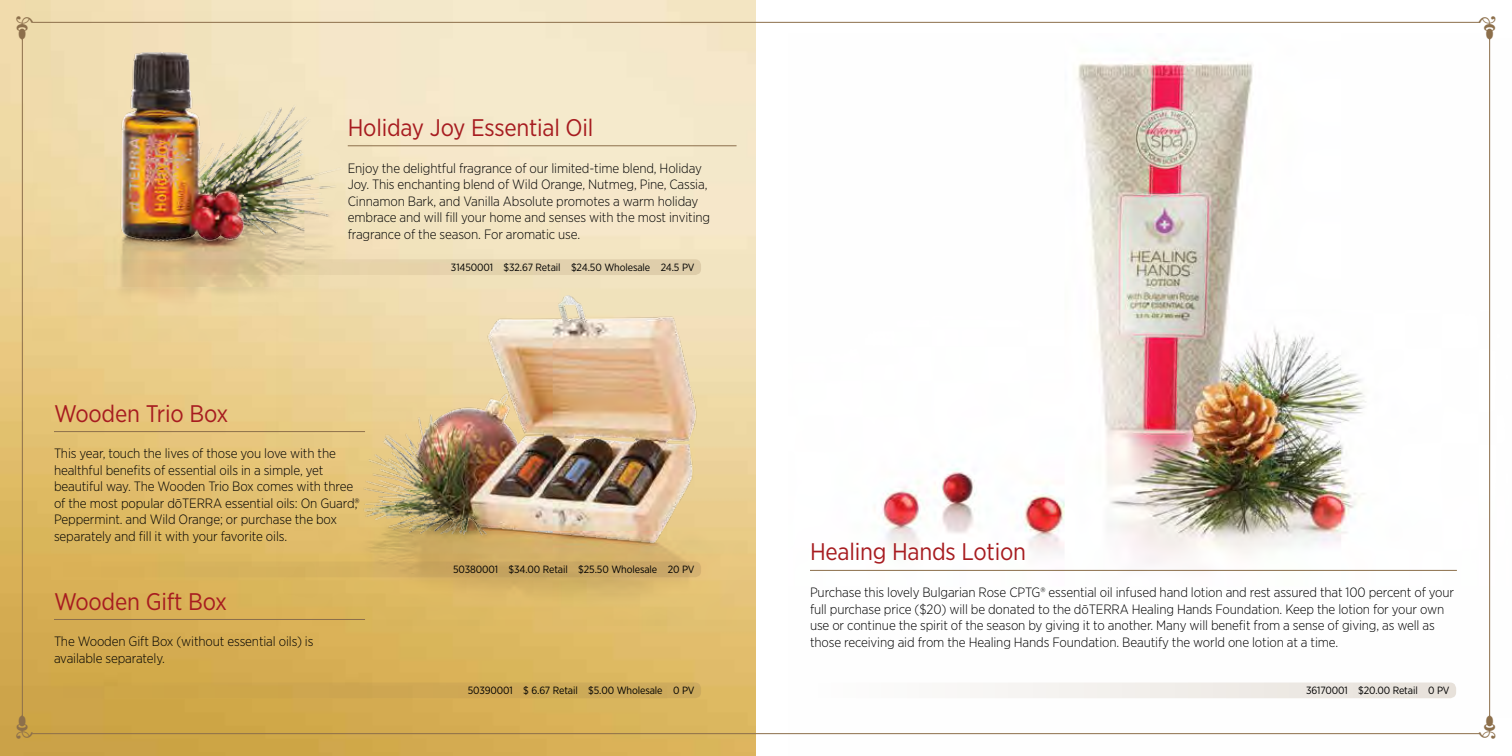
<style>
.page{position:relative;width:1512px;height:756px;background:#fff}
.page>*{position:absolute;margin:0;border:0;box-sizing:border-box;transform-origin:0 0}
.t1{font:24px "Gotham Narrow";letter-spacing:-.01em;color:#a71c20}
.t2{font:300 13.5px/16.5px "Gotham Narrow";letter-spacing:-.01em;color:#000}
.t3{font:10.5px "Gotham Narrow";letter-spacing:-.01em;color:#000}
</style>
<div class="page">
<img style="left:0;top:0;width:756px;height:756px">
<img style="left:30px;top:12px;width:350px;height:329px">
<hr style="left:22px;top:39px;width:1px;height:677px;background:#8c6f4b">
<hr style="left:32px;top:22px;width:724px;height:1px;background:#8c6f4b">
<hr style="left:32px;top:733px;width:724px;height:1px;background:#8c6f4b">
<hr style="left:348px;top:146px;width:389px;height:1px;background:#8c6f4b">
<img style="left:277px;top:255px;width:479px;height:371px">
<svg style="left:55px;top:562px;width:646px;height:15px;background:#d0ac5f"></svg>
<div style="left:55px;top:682px;width:646px;height:16px;background:#cea752;border-radius:6px"></div>
<hr style="left:54px;top:431px;width:311px;height:1px;background:#8c6f4b">
<hr style="left:54px;top:619px;width:311px;height:1px;background:#8c6f4b">
<svg style="left:55px;top:259px;width:646px;height:16px;background:#e1cca0"></svg>
<img style="left:788px;top:40px;width:703px;height:695px">
<div style="left:810px;top:682px;width:646px;height:16px;background:linear-gradient(to right,#fefefe,#e7e1da);border-radius:6px"></div>
<hr style="left:810px;top:570px;width:647px;height:1px;background:#8c6f4b">
<svg style="left:16px;top:17px;width:17px;height:23px"></svg>
<svg style="left:16px;top:715px;width:17px;height:24px"></svg>
<svg style="left:1479px;top:715px;width:12px;height:20px"></svg>
<h1 class="t1" style="left:348px;top:113px;width:247px">Holiday Joy Essential Oil</h1>
<p class="t2" style="left:348px;top:159px;width:364px">Enjoy the delightful fragrance of our limited-time blend, Holiday Joy. This enchanting blend of Wild Orange, N utmeg, Pine, Cassia, Cinnamon Bark, and Vanilla Absolute promotes a warm holiday embrace and will fill your home and senses with the most inviting fragrance of the season. For aromatic use.</p>
<h1 class="t1" style="left:54px;top:398px;width:176px">Wooden Trio Box</h1>
<p class="t2" style="left:54px;top:445px;width:307px">This year, touch the lives of those you love with the healthful benefits of essential oils in a simple, yet beautiful way. The Wooden Trio Box comes with three of the most popular dōTERRA essential oils: On Guard®, Peppermint. and Wild Orange; or purchase the box separately and fill it with your favorite oils.</p>
<h1 class="t1" style="left:54px;top:586px;width:175px">Wooden Gift Box</h1>
<p class="t2" style="left:54px;top:633px;width:261px">The Wooden Gift Box (without essential oils) is available separately.</p>
<p class="t3" style="left:451px;top:261px;width:245px">31450001 $32.67 Retail $24.50 Wholesale 24.5 PV</p>
<p class="t3" style="left:453px;top:563px;width:243px">50380001 $34.00 Retail $25.50 Wholesale 20 PV</p>
<p class="t3" style="left:468px;top:684px;width:228px">50390001 $ 6.67 Retail $5.00 Wholesale 0 PV</p>
<h1 class="t1" style="left:810px;top:537px;width:218px">Healing Hands Lotion</h1>
<p class="t2" style="left:810px;top:584px;width:646px">Purchase this lovely Bulgarian Rose CPTG® essential oil infused hand lotion and rest assured that 100 percent of your full purchase price ($20) will be donated to the dōTERRA Healing Hands Foundation. Keep the lotion for your own use or continue the spirit of the season by giving it to another. Many will benefit from a sense of giving, as well as those receiving aid from the Healing Hands Foundation. Beautify the world one lotion at a time.</p>
<p class="t3" style="left:1306px;top:684px;width:145px">36170001 $20.00 Retail 0 PV</p>
</div>
